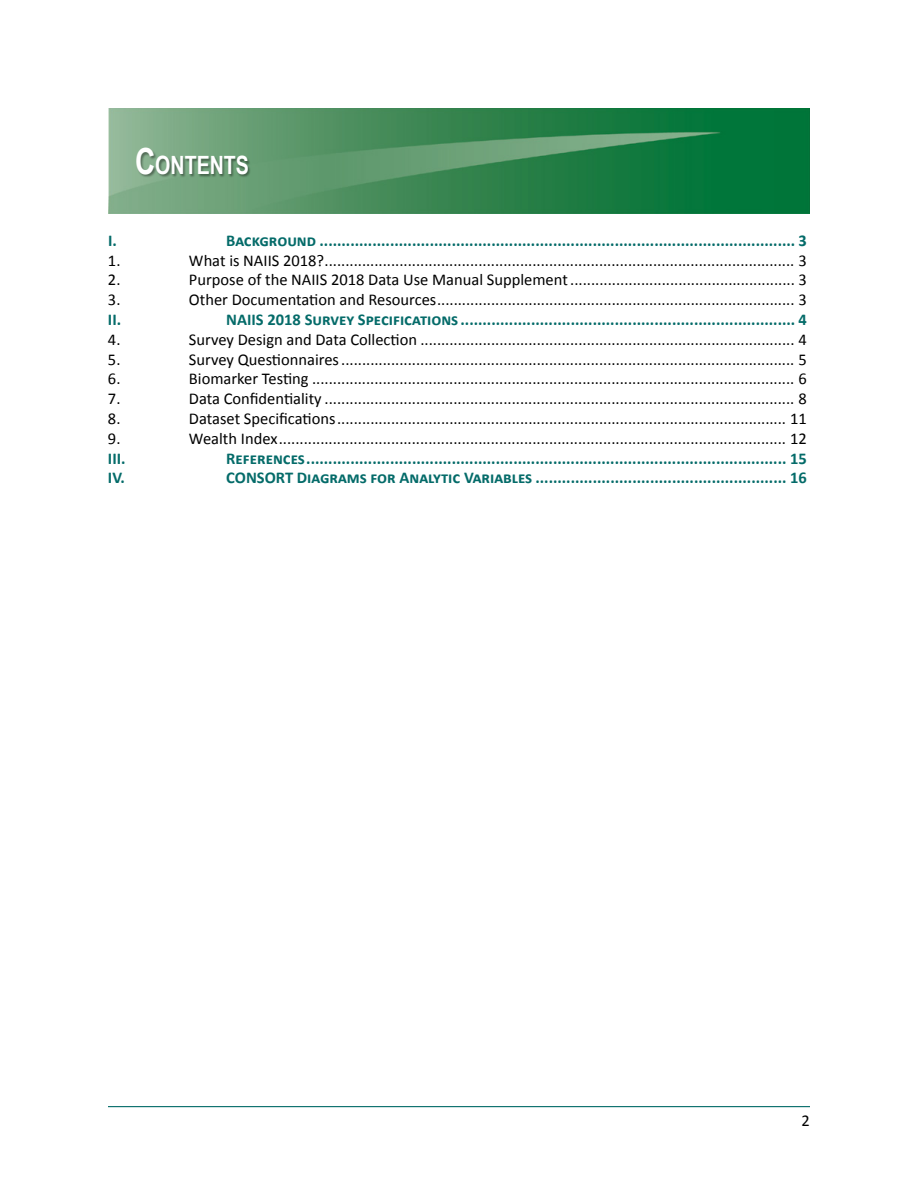
<style>
.page{position:relative;width:918px;height:1188px;background:#fff}
.page>*{position:absolute;margin:0;border:0;box-sizing:border-box;transform-origin:0 0}
.t1{font:700 25.2px "Arial Narrow";color:#fff;scale:.95 1}
.t2{font:16.5px "Calibri";color:#000}
.t3{font:700 16.5px "Calibri";color:#046b69}
.s1{font-size:36px}
</style>
<div class="page">
<img style="left:108px;top:108px;width:702px;height:106px">
<hr style="left:108px;top:1106px;width:702px;height:1px;background:#046b69">
<div style="left:136px;top:149px;width:116px;height:28px;background:#000;opacity:.4"></div>
<h1 class="t1" style="left:135px;top:146px;width:122px"><span class="s1">C</span>ONTENTS</h1>
<p class="t3" style="left:108px;top:230px;width:10px">I.</p>
<p class="t3" style="left:226px;top:230px;width:582px">Background ............................................................................................................ 3</p>
<p class="t2" style="left:108px;top:250px;width:14px">1.</p>
<p class="t2" style="left:189px;top:250px;width:620px">What is NAIIS 2018?................................................................................................................. 3</p>
<p class="t2" style="left:108px;top:270px;width:14px">2.</p>
<p class="t2" style="left:189px;top:270px;width:620px">Purpose of the NAIIS 2018 Data Use Manual Supplement...................................................... 3</p>
<p class="t2" style="left:108px;top:289px;width:14px">3.</p>
<p class="t2" style="left:189px;top:289px;width:620px">Other Documentation and Resources...................................................................................... 3</p>
<p class="t3" style="left:108px;top:309px;width:15px">II.</p>
<p class="t3" style="left:226px;top:309px;width:582px">NAIIS 2018 Survey Specifications ............................................................................ 4</p>
<p class="t2" style="left:108px;top:329px;width:14px">4.</p>
<p class="t2" style="left:189px;top:329px;width:620px">Survey Design and Data Collection .......................................................................................... 4</p>
<p class="t2" style="left:108px;top:349px;width:14px">5.</p>
<p class="t2" style="left:189px;top:349px;width:620px">Survey Questionnaires............................................................................................................. 5</p>
<p class="t2" style="left:108px;top:369px;width:14px">6.</p>
<p class="t2" style="left:189px;top:369px;width:620px">Biomarker Testing .................................................................................................................... 6</p>
<p class="t2" style="left:108px;top:388px;width:14px">7.</p>
<p class="t2" style="left:189px;top:388px;width:620px">Data Confidentiality ................................................................................................................. 8</p>
<p class="t2" style="left:108px;top:408px;width:14px">8.</p>
<p class="t2" style="left:189px;top:408px;width:620px">Dataset Specifications............................................................................................................ 11</p>
<p class="t2" style="left:108px;top:428px;width:14px">9.</p>
<p class="t2" style="left:189px;top:428px;width:620px">Wealth Index.......................................................................................................................... 12</p>
<p class="t3" style="left:108px;top:448px;width:19px">III.</p>
<p class="t3" style="left:226px;top:448px;width:582px">References............................................................................................................. 15</p>
<p class="t3" style="left:108px;top:468px;width:18px">IV.</p>
<p class="t3" style="left:226px;top:468px;width:582px">CONSORT Diagrams for Analytic Variables ......................................................... 16</p>
<p class="t2" style="left:802px;top:1110px;width:10px">2</p>
</div>
